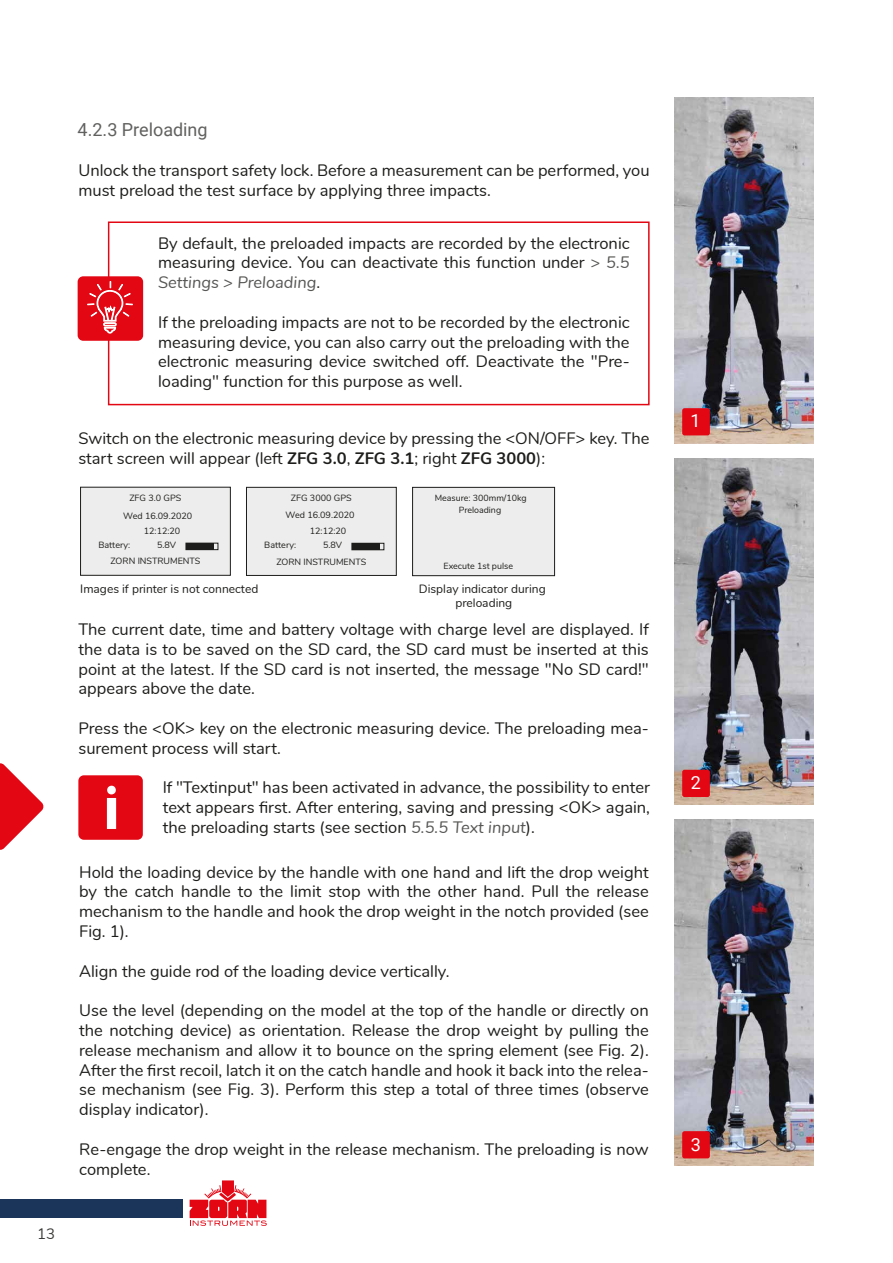
<style>
.page{position:relative;width:893px;height:1263px;background:#fff}
.page>*{position:absolute;margin:0;border:0;box-sizing:border-box;transform-origin:0 0}
.t1{font:18px "Roboto";color:#616160}
.t2{font:18px "Roboto";color:#fff}
.t3{font:16.5px/19.8px "Nunito";color:#1d1d1b;text-align:justify}
.t4{font:15px "Nunito";color:#3c3c3b}
.t5{font:12px/14.4px "Nunito";color:#1d1d1b;text-align:center}
.t6{font:9px "Nunito";color:#1d1d1b}
.t7{font:8.85px "Nunito";color:#1d1d1b}
.s1{color:#575756}
.s2{font-style:italic;color:#575756}
.s3{font-weight:700}
</style>
<div class="page">
<div style="left:412px;top:487px;width:143px;height:89px;background:#ededed;border:1px solid #1d1d1b"></div>
<img style="left:675px;top:97px;width:139px;height:346px">
<img style="left:675px;top:458px;width:139px;height:346px">
<img style="left:675px;top:819px;width:139px;height:347px">
<div style="left:0;top:1199px;width:182px;height:19px;background:#1b3459"></div>
<div style="left:108px;top:221px;width:542px;height:184px;border:2px solid #e30613"></div>
<div style="left:78px;top:276px;width:65px;height:65px;background:#e30613;border-radius:6px"></div>
<svg style="left:87px;top:281px;width:46px;height:52px"></svg>
<div style="left:682px;top:408px;width:28px;height:27px;background:#e30613;border-radius:2px"></div>
<div style="left:682px;top:770px;width:28px;height:27px;background:#e30613;border-radius:2px"></div>
<div style="left:682px;top:1131px;width:28px;height:27px;background:#e30613;border-radius:2px"></div>
<div style="left:80px;top:487px;width:151px;height:89px;background:#ededed;border:1px solid #1d1d1b"></div>
<div style="left:186px;top:543px;width:32px;height:7px;border:1px solid #1d1d1b"></div>
<div style="left:186px;top:543px;width:28px;height:7px;background:#1d1d1b"></div>
<div style="left:246px;top:487px;width:151px;height:89px;background:#ededed;border:1px solid #1d1d1b"></div>
<div style="left:352px;top:543px;width:32px;height:7px;border:1px solid #1d1d1b"></div>
<div style="left:352px;top:543px;width:27px;height:7px;background:#1d1d1b"></div>
<svg style="left:190px;top:1180px;width:77px;height:46px"></svg>
<div style="left:78px;top:775px;width:65px;height:65px;background:#e30613;border-radius:6px"></div>
<svg style="left:107px;top:786px;width:9px;height:43px"></svg>
<svg style="left:0;top:763px;width:44px;height:87px"></svg>
<p class="t4" style="left:37px;top:1222px;width:19px">13</p>
<p class="t1" style="left:78px;top:117px;width:132px">4.2.3 Preloading</p>
<p class="t3" style="left:78px;top:160px;width:573px">Unlock the transport safety lock. Before a measurement can be performed, you must preload the test surface by applying three impacts.</p>
<p class="t3" style="left:158px;top:232px;width:473px">By default, the preloaded impacts are recorded by the electronic measuring device. You can deactivate this function under <span class="s1">&gt;</span> <span class="s2">5.5<br>Settings &gt; Preloading</span>.</p>
<p class="t3" style="left:158px;top:311px;width:473px">If the preloading impacts are not to be recorded by the electronic measuring device, you can also carry out the preloading with the electronic measuring device switched off. Deactivate the "Pre&shy;loading" function for this purpose as well.</p>
<p class="t3" style="left:78px;top:427px;width:573px">Switch on the electronic measuring device by pressing the &lt;ON/OFF&gt; key. The start screen will appear (left <span class="s3">ZFG 3.0</span>, <span class="s3">ZFG 3.1</span>; right <span class="s3">ZFG 3000</span>):</p>
<p class="t6" style="left:129px;top:491px;width:54px">ZFG 3.0 GPS</p>
<p class="t6" style="left:291px;top:491px;width:62px">ZFG 3000 GPS</p>
<p class="t7" style="left:435px;top:491px;width:93px">Measure: 300mm/10kg</p>
<p class="t6" style="left:123px;top:509px;width:71px">Wed 16.09.2020</p>
<p class="t6" style="left:144px;top:524px;width:38px">12:12:20</p>
<p class="t6" style="left:98px;top:538px;width:33px">Battery:</p>
<p class="t6" style="left:157px;top:538px;width:21px">5.8V</p>
<p class="t6" style="left:286px;top:508px;width:71px">Wed 16.09.2020</p>
<p class="t6" style="left:310px;top:524px;width:38px">12:12:20</p>
<p class="t6" style="left:264px;top:538px;width:33px">Battery:</p>
<p class="t6" style="left:323px;top:538px;width:21px">5.8V</p>
<p class="t7" style="left:459px;top:504px;width:44px">Preloading</p>
<p class="t6" style="left:110px;top:555px;width:91px">ZORN INSTRUMENTS</p>
<p class="t6" style="left:276px;top:555px;width:91px">ZORN INSTRUMENTS</p>
<p class="t7" style="left:444px;top:559px;width:71px">Execute 1st pulse</p>
<p class="t5" style="left:80px;top:580px;width:180px">Images if printer is not connected</p>
<p class="t5" style="left:419px;top:580px;width:128px">Display indicator during preloading</p>
<p class="t3" style="left:78px;top:618px;width:572px">The current date, time and battery voltage with charge level are displayed. If the data is to be saved on the SD card, the SD card must be inserted at this point at the latest. If the SD card is not inserted, the message "No SD card!" appears above the date.</p>
<p class="t3" style="left:78px;top:717px;width:572px">Press the &lt;OK&gt; key on the electronic measuring device. The preloading mea&shy;surement process will start.</p>
<p class="t3" style="left:163px;top:777px;width:489px">If "Textinput" has been activated in advance, the possibility to enter text appears first. After entering, saving and pressing &lt;OK&gt; again, the preloading starts (see section <span class="s2">5.5.5 Text input</span>).</p>
<p class="t3" style="left:79px;top:861px;width:571px">Hold the loading device by the handle with one hand and lift the drop weight by the catch handle to the limit stop with the other hand. Pull the release mechanism to the handle and hook the drop weight in the notch provided (see Fig. 1).</p>
<p class="t3" style="left:79px;top:960px;width:372px">Align the guide rod of the loading device vertically.</p>
<p class="t3" style="left:79px;top:999px;width:571px">Use the level (depending on the model at the top of the handle or directly on the notching device) as orientation. Release the drop weight by pulling the release mechanism and allow it to bounce on the spring element (see Fig. 2).<br>After the first recoil, latch it on the catch handle and hook it back into the relea&shy;se mechanism (see Fig. 3). Perform this step a total of three times (observe display indicator).</p>
<p class="t3" style="left:79px;top:1138px;width:571px">Re-engage the drop weight in the release mechanism. The preloading is now complete.</p>
<p class="t2" style="left:690px;top:408px;width:12px">1</p>
<p class="t2" style="left:691px;top:770px;width:12px">2</p>
<p class="t2" style="left:691px;top:1132px;width:12px">3</p>
</div>
